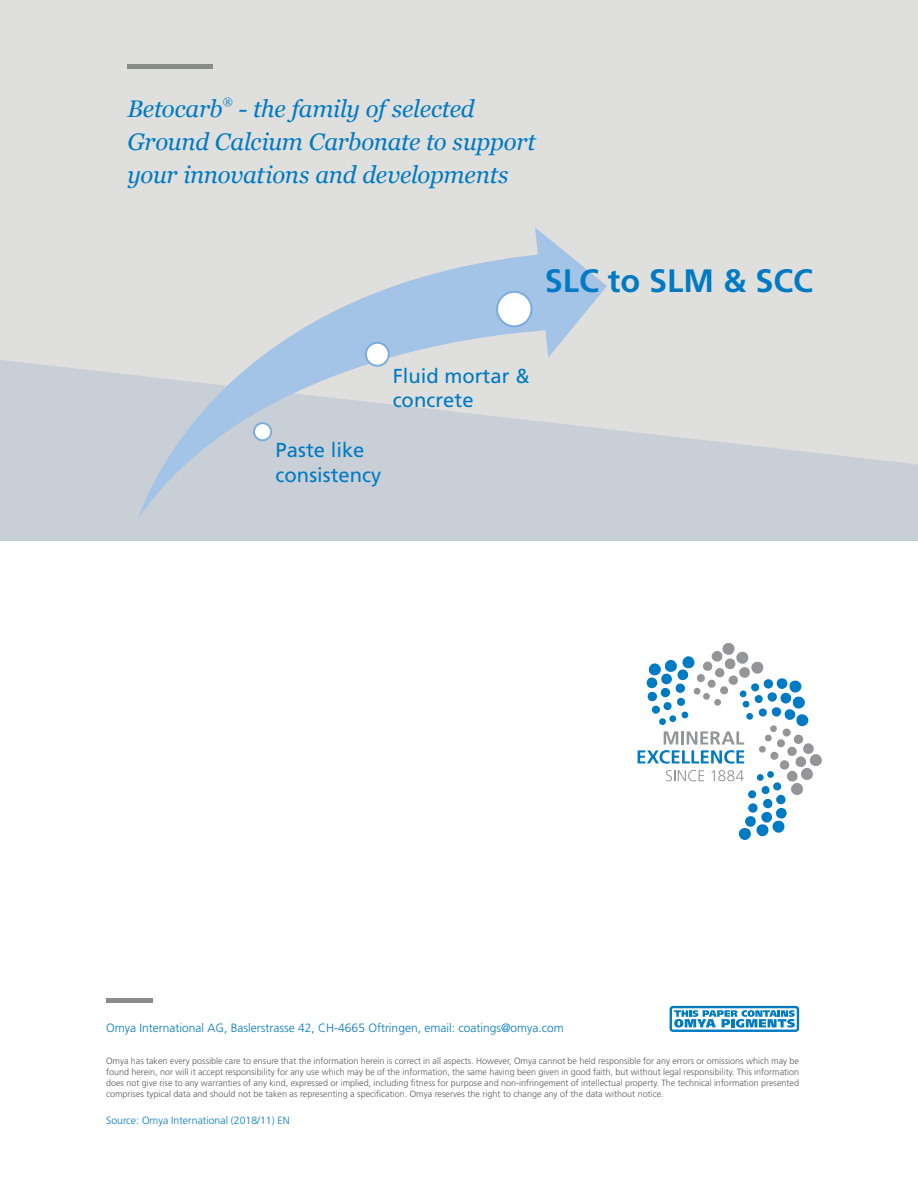
<style>
.page{position:relative;width:918px;height:1188px;background:#fff}
.page>*{position:absolute;margin:0;border:0;box-sizing:border-box;transform-origin:0 0}
.t1{font:700 32.4px "Frutiger LT";color:#007ac2}
.t2{font:italic 24px/33px "Georgia";letter-spacing:-.01em;color:#007ac2}
.t3{font:20.25px/24.3px "Frutiger LT";color:#007ac2}
.t4{font:300 12px "Frutiger LT";color:#007ac2}
.t5{font:300 10.5px "Frutiger LT";color:#007ac2}
.t6{font:italic 10.5px "Georgia";color:#007ac2}
.t7{font:300 9px/10.8px "Frutiger LT";color:#58595b;text-align:justify}
</style>
<div class="page">
<div style="left:0;top:0;width:918px;height:541px;background:#dfdfdd"></div>
<svg style="left:0;top:360px;width:918px;height:181px;fill:#c9cfd6"></svg>
<div style="left:127px;top:64px;width:85px;height:5px;background:#888c86"></div>
<svg style="left:670px;top:1006px;width:129px;height:26px"></svg>
<hr style="left:106px;top:998px;width:47px;height:4px;background:#888c86">
<svg style="left:638px;top:643px;width:184px;height:197px"></svg>
<svg style="left:139px;top:227px;width:468px;height:291px"></svg>
<div style="left:254px;top:423px;width:17px;height:17px;background:#fff;border-radius:50%"></div>
<div style="left:253px;top:422px;width:19px;height:19px;border:2px solid #7caddd;border-radius:50%"></div>
<div style="left:366px;top:343px;width:23px;height:23px;background:#fff;border-radius:50%"></div>
<div style="left:365px;top:342px;width:25px;height:25px;border:2px solid #7caddd;border-radius:50%"></div>
<div style="left:497px;top:292px;width:34px;height:34px;background:#fff;border-radius:50%"></div>
<div style="left:496px;top:291px;width:37px;height:36px;border:2px solid #7caddd;border-radius:50%"></div>
<h2 class="t2" style="left:127px;top:91px;width:97px">Betocarb</h2>
<p class="t6" style="left:223px;top:93px;width:11px">®</p>
<h2 class="t2" style="left:127px;top:91px;width:410px;text-indent:111px">- the family of selected<br>Ground Calcium Carbonate to support your innovations and developments</h2>
<h1 class="t1" style="left:545px;top:262px;width:270px">SLC to SLM &amp; SCC</h1>
<h3 class="t3" style="left:393px;top:364px;width:139px">Fluid mortar &amp; concrete</h3>
<h3 class="t3" style="left:276px;top:438px;width:107px">Paste like consistency</h3>
<h3 class="t4" style="left:106px;top:1021px;width:459px">Omya International AG, Baslerstrasse 42, CH-4665 Oftringen, email: coatings@omya.com</h3>
<p class="t7" style="left:106px;top:1056px;width:695px">Omya has taken every possible care to ensure that the information herein is correct in all aspects. However, Omya cannot be held responsible for any errors or omissions which may be found herein, nor will it accept responsibility for any use which may be of the information, the same having been given in good faith, but without legal responsibility. This information does not give rise to any warranties of any kind, expressed or implied, including fitness for purpose and non-infringement of intellectual property. The technical information presented comprises typical data and should not be taken as representing a specification. Omya reserves the right to change any of the data without notice.</p>
<p class="t5" style="left:106px;top:1114px;width:178px">Source: Omya International (2018/11) EN</p>
</div>
